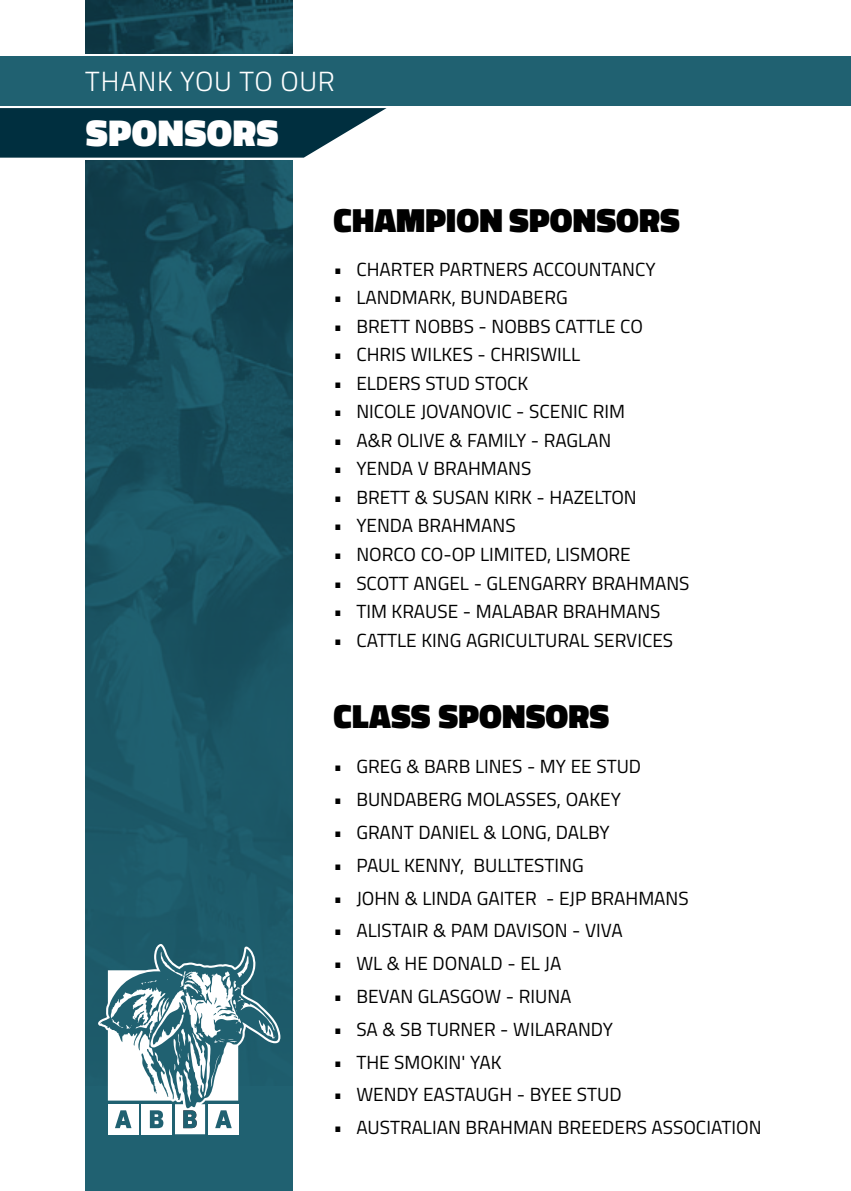
<style>
.page{position:relative;width:851px;height:1191px;background:#fff}
.page>*{position:absolute;margin:0;border:0;box-sizing:border-box;transform-origin:0 0}
.GREY_TABLE_HEADING{font:900 37.8px "Titillium Web";letter-spacing:.015em;color:#fff}
.t1{font:900 34px "Titillium Web";letter-spacing:.005em;color:#000}
.SUB_PAGE_HEADING_GRE{font:300 27.6px "Titillium Web";letter-spacing:.025em;color:#fff}
.t2{font:19px "Titillium Web";color:#000}
</style>
<div class="page">
<div style="left:85px;top:0;width:208px;height:1191px;background:#206171"></div>
<img style="left:85px;top:0;width:208px;height:1040px">
<svg style="left:98px;top:943px;width:182px;height:191px"></svg>
<div style="left:0;top:54px;width:304px;height:106px;background:#fff"></div>
<svg style="left:0;top:108px;width:386px;height:50px;background:#1c4654"></svg>
<div style="left:0;top:56px;width:850px;height:50px;background:#206171"></div>
<p class="SUB_PAGE_HEADING_GRE" style="left:85px;top:61px;width:251px">THANK YOU TO OUR</p>
<p class="GREY_TABLE_HEADING" style="left:86px;top:105px;width:194px">SPONSORS</p>
<p class="t1" style="left:333px;top:196px;width:348px">CHAMPION SPONSORS</p>
<p class="t2" style="left:333px;top:255px;width:323px">• CHARTER PARTNERS ACCOUNTANCY</p>
<p class="t2" style="left:333px;top:283px;width:236px">• LANDMARK, BUNDABERG</p>
<p class="t2" style="left:333px;top:312px;width:311px">• BRETT NOBBS - NOBBS CATTLE CO</p>
<p class="t2" style="left:333px;top:341px;width:248px">• CHRIS WILKES - CHRISWILL</p>
<p class="t2" style="left:333px;top:369px;width:196px">• ELDERS STUD STOCK</p>
<p class="t2" style="left:333px;top:398px;width:293px">• NICOLE JOVANOVIC - SCENIC RIM</p>
<p class="t2" style="left:333px;top:426px;width:279px">• A&amp;R OLIVE &amp; FAMILY - RAGLAN</p>
<p class="t2" style="left:333px;top:455px;width:199px">• YENDA V BRAHMANS</p>
<p class="t2" style="left:333px;top:483px;width:304px">• BRETT &amp; SUSAN KIRK - HAZELTON</p>
<p class="t2" style="left:333px;top:512px;width:184px">• YENDA BRAHMANS</p>
<p class="t2" style="left:333px;top:540px;width:298px">• NORCO CO-OP LIMITED, LISMORE</p>
<p class="t2" style="left:333px;top:569px;width:357px">• SCOTT ANGEL - GLENGARRY BRAHMANS</p>
<p class="t2" style="left:333px;top:597px;width:328px">• TIM KRAUSE - MALABAR BRAHMANS</p>
<p class="t2" style="left:333px;top:626px;width:341px">• CATTLE KING AGRICULTURAL SERVICES</p>
<p class="t1" style="left:333px;top:691px;width:277px">CLASS SPONSORS</p>
<p class="t2" style="left:333px;top:753px;width:309px">• GREG &amp; BARB LINES - MY EE STUD</p>
<p class="t2" style="left:333px;top:785px;width:289px">• BUNDABERG MOLASSES, OAKEY</p>
<p class="t2" style="left:333px;top:818px;width:277px">• GRANT DANIEL &amp; LONG, DALBY</p>
<p class="t2" style="left:333px;top:851px;width:252px">• PAUL KENNY, BULLTESTING</p>
<p class="t2" style="left:333px;top:884px;width:356px">• JOHN &amp; LINDA GAITER - EJP BRAHMANS</p>
<p class="t2" style="left:333px;top:917px;width:291px">• ALISTAIR &amp; PAM DAVISON - VIVA</p>
<p class="t2" style="left:333px;top:949px;width:229px">• WL &amp; HE DONALD - EL JA</p>
<p class="t2" style="left:333px;top:982px;width:239px">• BEVAN GLASGOW - RIUNA</p>
<p class="t2" style="left:333px;top:1015px;width:281px">• SA &amp; SB TURNER - WILARANDY</p>
<p class="t2" style="left:333px;top:1048px;width:169px">• THE SMOKIN' YAK</p>
<p class="t2" style="left:333px;top:1081px;width:289px">• WENDY EASTAUGH - BYEE STUD</p>
<p class="t2" style="left:333px;top:1113px;width:429px">• AUSTRALIAN BRAHMAN BREEDERS ASSOCIATION</p>
</div>
